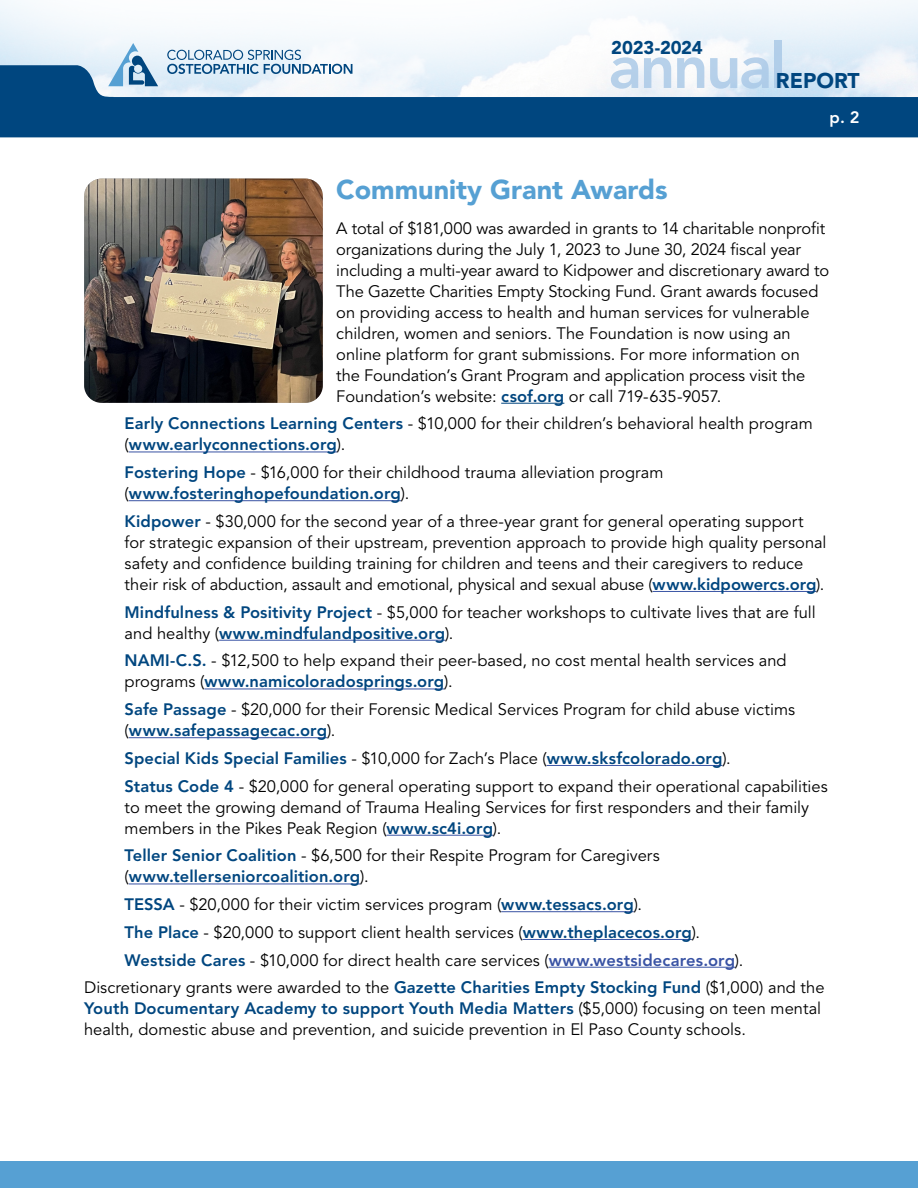
<style>
.page{position:relative;width:918px;height:1188px;background:#fff}
.page>*{position:absolute;margin:0;border:0;box-sizing:border-box;transform-origin:0 0}
.t1{font:800 62.25px "Avenir";letter-spacing:-.04em;color:#a7c7e6}
.t2{font:900 27px "Avenir";color:#56a0d3}
.t3{font:900 21.15px "Avenir";color:#00467f}
.t4{font:900 18.45px "Avenir";letter-spacing:-.005em;color:#00467f}
.t5{font:16.5px/21px "Avenir";color:#000}
.t6{font:800 16.5px/21px "Avenir";letter-spacing:.005em;color:#00467f}
.t7{font:800 16.5px "Avenir";color:#fff}
.s1{font-weight:800;color:#00467f}
.s2{font-weight:400;color:#000}
.s3{font-weight:800;color:#3953a4}
</style>
<div class="page">
<svg style="left:0;top:65px;width:918px;height:72px;fill:#00467f"></svg>
<svg style="left:108px;top:43px;width:50px;height:43px;background:#a7c5dd"></svg>
<svg style="left:167px;top:50px;width:185px;height:24px"></svg>
<div style="left:0;top:1161px;width:918px;height:27px;background:#56a0d3"></div>
<hr style="left:501px;top:403px;width:63px;height:1px;background:#00467f">
<hr style="left:129px;top:452px;width:208px;height:1px;background:#3953a4">
<hr style="left:129px;top:500px;width:272px;height:1px;background:#3953a4">
<hr style="left:653px;top:591px;width:163px;height:1px;background:#3953a4">
<hr style="left:219px;top:640px;width:226px;height:1px;background:#3953a4">
<hr style="left:204px;top:689px;width:240px;height:1px;background:#3953a4">
<hr style="left:129px;top:737px;width:198px;height:1px;background:#3953a4">
<hr style="left:547px;top:765px;width:175px;height:1px;background:#3953a4">
<hr style="left:387px;top:835px;width:106px;height:1px;background:#3953a4">
<hr style="left:129px;top:884px;width:231px;height:1px;background:#3953a4">
<hr style="left:501px;top:911px;width:133px;height:1px;background:#3953a4">
<hr style="left:523px;top:939px;width:169px;height:1px;background:#3953a4">
<hr style="left:549px;top:967px;width:186px;height:1px;background:#3953a4">
<img style="left:84px;top:179px;width:239px;height:224px">
<h1 class="t1" style="left:609px;top:30px;width:179px">annual</h1>
<p class="t4" style="left:611px;top:37px;width:93px">2023-2024</p>
<p class="t3" style="left:776px;top:68px;width:85px">REPORT</p>
<p class="t7" style="left:830px;top:107px;width:31px">p. 2</p>
<h2 class="t2" style="left:336px;top:173px;width:333px">Community Grant Awards</h2>
<p class="t5" style="left:336px;top:218px;width:494px">A total of $181,000 was awarded in grants to 14 charitable nonprofit organizations during the July 1, 2023 to June 30, 2024 fiscal year including a multi-year award to Kidpower and discretionary award to The Gazette Charities Empty Stocking Fund. Grant awards focused on providing access to health and human services for vulnerable children, women and seniors. The Foundation is now using an online platform for grant submissions. For more information on<br>the Foundation’s Grant Program and application process visit the Foundation’s website: <span class="s1">csof.org</span> or call 719-635-9057.</p>
<p class="t6" style="left:125px;top:413px;width:690px">Early Connections Learning Centers <span class="s2">- $10,000 for their children’s behavioral health program (</span>www.earlyconnections.org<span class="s2">).</span></p>
<p class="t5" style="left:125px;top:462px;width:540px"><span class="s1">Fostering Hope</span> - $16,000 for their childhood trauma alleviation program (<span class="s1">www.fosteringhopefoundation.org</span>).</p>
<p class="t5" style="left:125px;top:511px;width:703px"><span class="s1">Kidpower</span> - $30,000 for the second year of a three-year grant for general operating support for strategic expansion of their upstream, prevention approach to provide high quality personal safety and confidence building training for children and teens and their caregivers to reduce their risk of abduction, assault and emotional, physical and sexual abuse (<span class="s1">www.kidpowercs.org</span>).</p>
<p class="t5" style="left:125px;top:602px;width:693px"><span class="s1">Mindfulness &amp; Positivity Project</span> - $5,000 for teacher workshops to cultivate lives that are full and healthy (<span class="s1">www.mindfulandpositive.org</span>).</p>
<p class="t5" style="left:125px;top:651px;width:663px"><span class="s1">NAMI-C.S.</span> - $12,500 to help expand their peer-based, no cost mental health services and programs (<span class="s1">www.namicoloradosprings.org</span>).</p>
<p class="t5" style="left:125px;top:699px;width:672px"><span class="s1">Safe Passage</span> - $20,000 for their Forensic Medical Services Program for child abuse victims (<span class="s1">www.safepassagecac.org</span>).</p>
<p class="t5" style="left:125px;top:745px;width:705px;line-height:27.8px"><span class="s1">Special Kids Special Families</span> - $10,000 for Zach’s Place (<span class="s1">www.sksfcolorado.org</span>).<br><span class="s1">Status Code 4</span> - $20,000 for general operating support to expand their operational capabilities</p>
<p class="t5" style="left:125px;top:797px;width:686px">to meet the growing demand of Trauma Healing Services for first responders and their family members in the Pikes Peak Region (<span class="s1">www.sc4i.org</span>).</p>
<p class="t6" style="left:125px;top:845px;width:537px">Teller Senior Coalition <span class="s2">- $6,500 for their Respite Program for Caregivers (</span>www.tellerseniorcoalition.org<span class="s2">).</span></p>
<p class="t5" style="left:125px;top:894px;width:519px"><span class="s1">TESSA</span> - $20,000 for their victim services program (<span class="s1">www.tessacs.org</span>).</p>
<p class="t5" style="left:125px;top:922px;width:577px"><span class="s1">The Place</span> - $20,000 to support client health services (<span class="s1">www.theplacecos.org</span>).</p>
<p class="t5" style="left:125px;top:950px;width:620px"><span class="s1">Westside Cares</span> - $10,000 for direct health care services (<span class="s3">www.westsidecares.org</span>).</p>
<p class="t5" style="left:84px;top:978px;width:742px">Discretionary grants were awarded to the <span class="s1">Gazette Charities Empty Stocking Fund</span> ($1,000) and the</p>
<p class="t5" style="left:84px;top:999px;width:739px"><span class="s1">Youth Documentary Academy to support Youth Media Matters</span> ($5,000) focusing on teen mental health, domestic abuse and prevention, and suicide prevention in El Paso County schools.</p>
</div>
